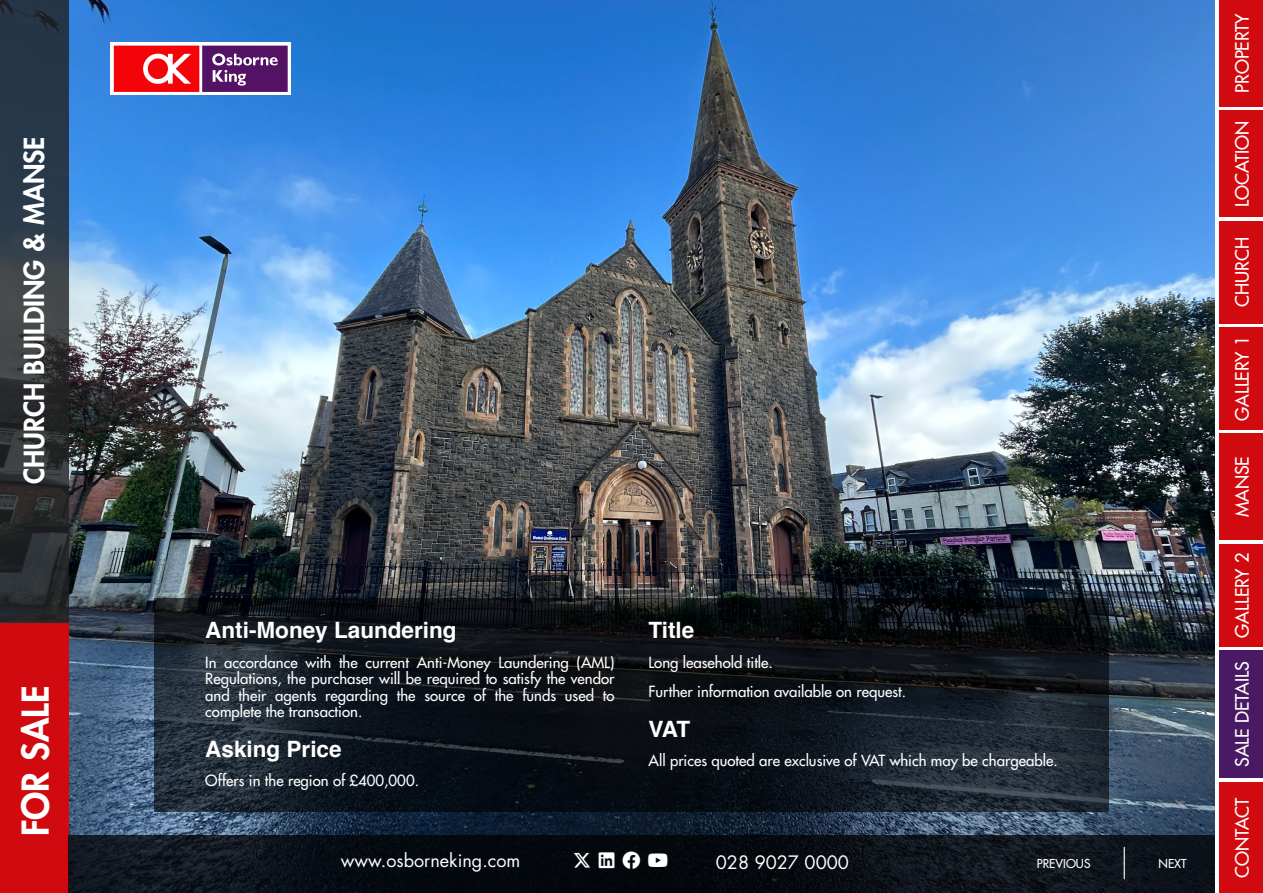
<style>
.page{position:relative;width:1263px;height:893px;background:#fff}
.page>*{position:absolute;margin:0;border:0;box-sizing:border-box;transform-origin:0 0}
.t1{font:800 36px "Futura Std";color:#fff}
.t2{font:800 27px "Futura Std";color:#fff}
.t3{font:700 22.5px "Helvetica";color:#fff}
.t4{font:500 18px "Futura Std";color:#fff}
.t5{font:18px "Futura Std";color:#fff}
.t6{font:18px "Font Awesome 6 Brands";color:#fff}
.t7{font:500 15px/16.5px "Futura Std";color:#fff;text-align:justify}
.t8{font:500 12px "Futura Std";color:#fff}
</style>
<div class="page">
<img style="left:68px;top:0;width:1147px;height:835px">
<div style="left:1219px;top:0;width:44px;height:106px;background:#d10a10"></div>
<div style="left:1219px;top:111px;width:44px;height:106px;background:#d10a10"></div>
<div style="left:1219px;top:221px;width:44px;height:102px;background:#d10a10"></div>
<div style="left:1219px;top:782px;width:44px;height:111px;background:#d10a10"></div>
<div style="left:1219px;top:434px;width:44px;height:106px;background:#d10a10"></div>
<svg style="left:0;top:0;width:68px;height:623px;background:#2d353d"></svg>
<div style="left:0;top:623px;width:68px;height:270px;background:#d10a10"></div>
<svg style="left:111px;top:43px;width:180px;height:52px"></svg>
<svg style="left:114px;top:46px;width:174px;height:46px;background:#b13157"></svg>
<div style="left:1219px;top:327px;width:44px;height:102px;background:#d10a10"></div>
<div style="left:1219px;top:544px;width:44px;height:102px;background:#d10a10"></div>
<div style="left:1219px;top:651px;width:44px;height:127px;background:#4a1963"></div>
<svg style="left:154px;top:598px;width:955px;height:214px;background:#12181f"></svg>
<svg style="left:68px;top:835px;width:1147px;height:58px;background:#0a0f16"></svg>
<hr style="left:1124px;top:847px;width:1px;height:32px;background:#fff">
<svg style="left:574px;top:853px;width:16px;height:15px"></svg>
<svg style="left:623px;top:852px;width:17px;height:17px"></svg>
<svg style="left:648px;top:854px;width:19px;height:13px"></svg>
<svg style="left:599px;top:853px;width:16px;height:16px"></svg>
<h2 class="t2" style="left:17px;top:484px;width:350px;rotate:-90deg">CHURCH BUILDING &amp; MANSE</h2>
<h1 class="t1" style="left:13px;top:836px;width:152px;rotate:-90deg">FOR SALE</h1>
<h3 class="t3" style="left:205px;top:612px;width:253px">Anti-Money Laundering</h3>
<p class="t7" style="left:205px;top:654px;width:411px">In accordance with the current Anti-Money Laundering (AML)<br>Regulations, the purchaser will be required to satisfy the vendor and their agents regarding the source of the funds used to complete the transaction.</p>
<h3 class="t3" style="left:205px;top:731px;width:138px">Asking Price</h3>
<p class="t7" style="left:205px;top:772px;width:215px">Offers in the region of £400,000.</p>
<h3 class="t3" style="left:648px;top:612px;width:47px">Title</h3>
<p class="t7" style="left:648px;top:647px;width:259px;line-height:29.2px">Long leasehold title.<br>Further information available on request.</p>
<h3 class="t3" style="left:648px;top:710px;width:43px">VAT</h3>
<p class="t7" style="left:648px;top:752px;width:411px">All prices quoted are exclusive of VAT which may be chargeable.</p>
<p class="t5" style="left:341px;top:849px;width:181px">www.osborneking.com</p>
<p class="t6" style="left:648px;top:852px;width:22px">□◆▼◆</p>
<p class="t5" style="left:716px;top:851px;width:135px">028 9027 0000</p>
<p class="t8" style="left:1037px;top:856px;width:55px">PREVIOUS</p>
<p class="t8" style="left:1158px;top:856px;width:30px">NEXT</p>
<p class="t4" style="left:1231px;top:93px;width:82px;rotate:-90deg">PROPERTY</p>
<p class="t4" style="left:1231px;top:207px;width:88px;rotate:-90deg">LOCATION</p>
<p class="t4" style="left:1231px;top:307px;width:71px;rotate:-90deg">CHURCH</p>
<p class="t4" style="left:1231px;top:421px;width:87px;rotate:-90deg">GALLERY 1</p>
<p class="t4" style="left:1231px;top:517px;width:63px;rotate:-90deg">MANSE</p>
<p class="t4" style="left:1231px;top:638px;width:87px;rotate:-90deg">GALLERY 2</p>
<p class="t4" style="left:1231px;top:767px;width:107px;rotate:-90deg">SALE DETAILS</p>
<p class="t4" style="left:1231px;top:878px;width:82px;rotate:-90deg">CONTACT</p>
</div>
